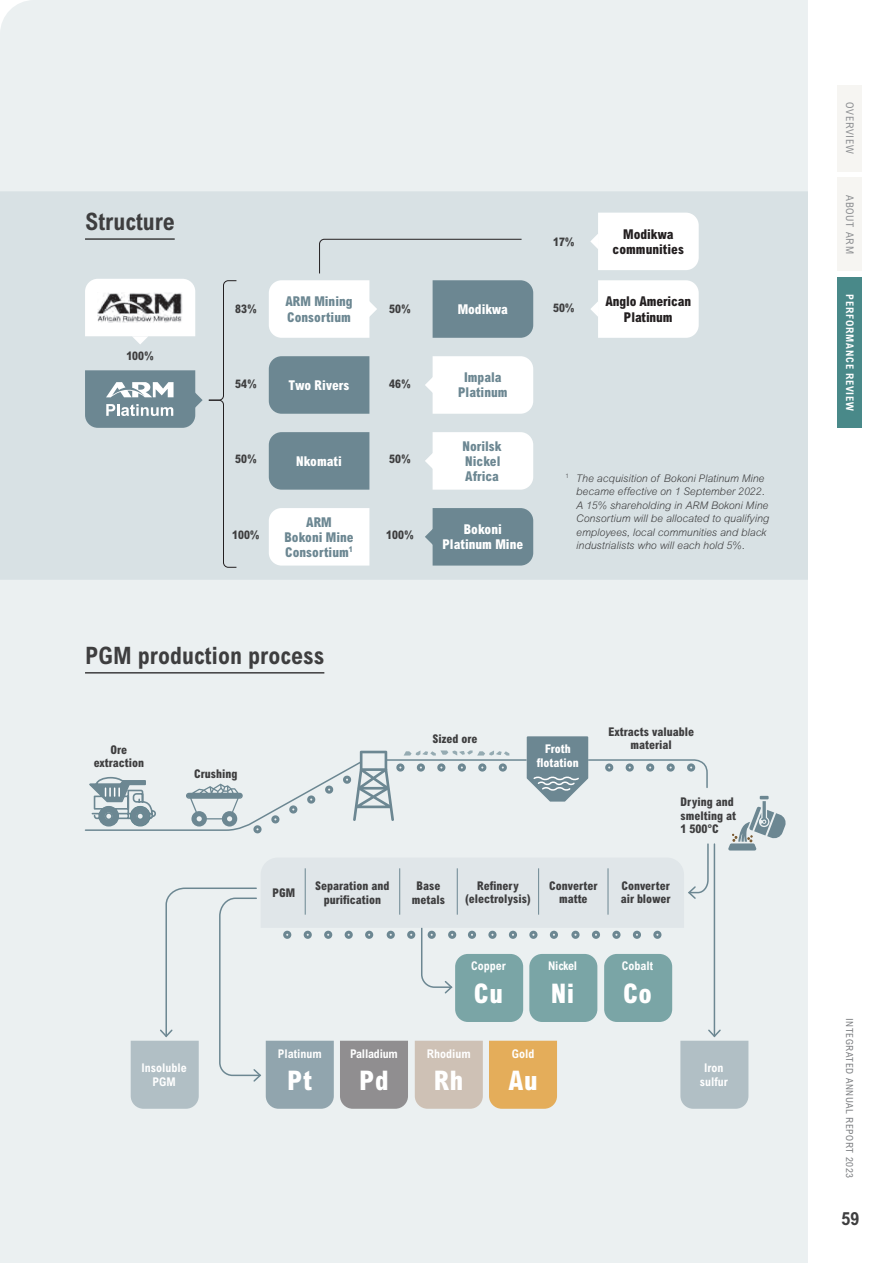
<style>
.page{position:relative;width:893px;height:1263px;background:#fff}
.page>*{position:absolute;margin:0;border:0;box-sizing:border-box;transform-origin:0 0}
.t1{font:800 condensed 27px "Arial MT Std";letter-spacing:.02em;color:#fff}
.Front_Level_0__ARM23{font:700 condensed 24px "Arial MT Std";color:#3e3e3f}
.t2{font:700 condensed 18px "Arial MT Std";color:#3e3e3f}
.t3{font:800 condensed 13.5px/15.1px "Arial MT Std";color:#6c8792;text-align:center}
.t4{font:800 condensed 13.5px/15.1px "Arial MT Std";color:#fff;text-align:center}
.t5{font:800 condensed 13.5px/16.2px "Arial MT Std";letter-spacing:-.01em;color:#231f20;text-align:center}
.t6{font:800 condensed 12px/13.5px "Arial MT Std";color:#3e3e3f;text-align:center}
.t7{font:700 condensed 12px/13.5px "Arial MT Std";color:#fff;text-align:center}
.t8{font:800 condensed 12px/14.4px "Arial MT Std";color:#fff;text-align:center}
.t9{font:700 condensed 12px "Arial MT Std";letter-spacing:-.02em;color:#fff}
.t10{font:800 condensed 11.85px "Arial MT Std";color:#3e3e3f}
.Footnotes__ARM23{font:italic 300 10.5px/13.5px "Arial MT Std";color:#3e3e3f}
.t11{font:700 condensed 10.5px "Arial MT Std";letter-spacing:.07em;color:#fff}
.t12{font:condensed 10.5px "Arial MT Std";letter-spacing:.07em;color:#8b8d90}
.t13{font:condensed 9.75px "Arial MT Std";letter-spacing:.06em;color:#7a7c7f}
</style>
<div class="page">
<div style="left:0;top:0;width:808px;height:1263px;background:#ebf0f1"></div>
<div style="left:0;top:191px;width:808px;height:389px;background:#d8e1e4"></div>
<svg style="left:85px;top:279px;width:152px;height:289px;background:#c9d2d6"></svg>
<div style="left:269px;top:356px;width:100px;height:58px;background:#6c8792"></div>
<svg style="left:425px;top:356px;width:108px;height:58px"></svg>
<div style="left:269px;top:432px;width:100px;height:58px;background:#6c8792"></div>
<svg style="left:425px;top:432px;width:108px;height:58px"></svg>
<svg style="left:269px;top:508px;width:100px;height:58px"></svg>
<svg style="left:425px;top:508px;width:108px;height:58px;background:#748e98"></svg>
<div style="left:319px;top:238px;width:203px;height:36px;background:#d8e1e4"></div>
<svg style="left:269px;top:280px;width:108px;height:58px"></svg>
<div style="left:433px;top:280px;width:100px;height:58px;background:#6c8792"></div>
<svg style="left:590px;top:280px;width:109px;height:58px"></svg>
<svg style="left:590px;top:213px;width:109px;height:57px"></svg>
<svg style="left:88px;top:736px;width:699px;height:373px;background:#d8dfdf"></svg>
<hr style="left:85px;top:672px;width:239px;height:1px;background:#3e3e3f">
<hr style="left:85px;top:238px;width:90px;height:2px;background:#3e3e3f">
<div style="left:838px;top:85px;width:24px;height:86px;background:#f6f5f2"></div>
<div style="left:838px;top:178px;width:24px;height:93px;background:#f6f5f2"></div>
<div style="left:838px;top:277px;width:24px;height:151px;background:#498989"></div>
<p class="Front_Level_0__ARM23" style="left:85px;top:207px;width:91px">Structure</p>
<p class="t10" style="left:126px;top:348px;width:29px">100%</p>
<p class="t10" style="left:553px;top:234px;width:23px">17%</p>
<p class="t5" style="left:613px;top:226px;width:73px;line-height:15.1px">Modikwa communities</p>
<p class="t10" style="left:235px;top:302px;width:23px">83%</p>
<p class="t3" style="left:285px;top:294px;width:69px;text-align:left">ARM Mining<br>Consortium</p>
<p class="t10" style="left:389px;top:302px;width:23px">50%</p>
<p class="t4" style="left:458px;top:301px;width:52px">Modikwa</p>
<p class="t5" style="left:605px;top:293px;width:87px">Anglo American<br>Platinum</p>
<p class="t10" style="left:553px;top:300px;width:23px">50%</p>
<p class="t10" style="left:235px;top:376px;width:23px">54%</p>
<p class="t4" style="left:289px;top:377px;width:62px">Two Rivers</p>
<p class="t3" style="left:458px;top:370px;width:51px">Impala<br>Platinum</p>
<p class="t10" style="left:389px;top:376px;width:23px">46%</p>
<p class="t10" style="left:235px;top:452px;width:23px">50%</p>
<p class="t4" style="left:296px;top:453px;width:47px">Nkomati</p>
<p class="t10" style="left:389px;top:452px;width:23px">50%</p>
<p class="t3" style="left:463px;top:438px;width:41px;text-align:left">Norilsk<br>Nickel</p>
<p class="t3" style="left:465px;top:468px;width:35px">Africa</p>
<p class="t3" style="left:284px;top:514px;width:71px">ARM<br>Bokoni Mine<br>Consortium<sup>1</sup></p>
<p class="t10" style="left:232px;top:528px;width:29px">100%</p>
<p class="t10" style="left:386px;top:528px;width:29px">100%</p>
<p class="t4" style="left:442px;top:521px;width:82px">Bokoni<br>Platinum Mine</p>
<p class="Footnotes__ARM23" style="left:576px;top:471px;width:195px;text-indent:-11px"><sup>1</sup> The acquisition of Bokoni Platinum Mine became effective on 1 September 2022.<br>A 15% shareholding in ARM Bokoni Mine Consortium will be allocated to qualifying employees, local communities and black industrialists who will each hold 5%.</p>
<p class="Front_Level_0__ARM23" style="left:85px;top:641px;width:241px">PGM production process</p>
<p class="t6" style="left:94px;top:742px;width:52px">Ore extraction</p>
<p class="t6" style="left:194px;top:766px;width:45px">Crushing</p>
<p class="t6" style="left:273px;top:886px;width:24px">PGM</p>
<p class="t6" style="left:315px;top:879px;width:76px">Separation and purification</p>
<p class="t6" style="left:432px;top:732px;width:46px">Sized ore</p>
<p class="t8" style="left:537px;top:741px;width:43px">Froth flotation</p>
<p class="t6" style="left:608px;top:725px;width:87px">Extracts valuable material</p>
<p class="t6" style="left:680px;top:795px;width:57px;text-align:left">Drying and smelting at<br>1 500°C</p>
<p class="t6" style="left:412px;top:879px;width:35px">Base metals</p>
<p class="t6" style="left:465px;top:878px;width:66px">Refinery (electrolysis)</p>
<p class="t6" style="left:549px;top:878px;width:50px">Converter matte</p>
<p class="t6" style="left:621px;top:878px;width:51px;text-align:left">Converter air blower</p>
<p class="t7" style="left:471px;top:959px;width:36px">Copper</p>
<p class="t1" style="left:474px;top:977px;width:31px">Cu</p>
<p class="t7" style="left:548px;top:959px;width:31px">Nickel</p>
<p class="t1" style="left:551px;top:977px;width:25px">Ni</p>
<p class="t7" style="left:622px;top:959px;width:33px">Cobalt</p>
<p class="t1" style="left:623px;top:977px;width:31px">Co</p>
<p class="t7" style="left:512px;top:1047px;width:24px">Gold</p>
<p class="t1" style="left:508px;top:1064px;width:31px">Au</p>
<p class="t7" style="left:278px;top:1047px;width:46px">Platinum</p>
<p class="t1" style="left:287px;top:1064px;width:26px">Pt</p>
<p class="t9" style="left:350px;top:1047px;width:49px">Palladium</p>
<p class="t1" style="left:359px;top:1064px;width:31px">Pd</p>
<p class="t7" style="left:427px;top:1047px;width:46px">Rhodium</p>
<p class="t1" style="left:434px;top:1064px;width:31px">Rh</p>
<p class="t7" style="left:141px;top:1061px;width:47px">Insoluble<br>PGM</p>
<p class="t7" style="left:704px;top:1061px;width:21px">Iron</p>
<p class="t7" style="left:700px;top:1075px;width:29px">sulfur</p>
<p class="t12" style="left:856px;top:102px;width:53px;rotate:90deg">OVERVIEW</p>
<p class="t12" style="left:856px;top:195px;width:60px;rotate:90deg">ABOUT ARM</p>
<p class="t11" style="left:856px;top:294px;width:118px;rotate:90deg">PERFORMANCE REVIEW</p>
<p class="t13" style="left:856px;top:1018px;width:161px;rotate:90deg">INTEGRATED ANNUAL REPORT 2023</p>
<h3 class="t2" style="left:841px;top:1208px;width:19px">59</h3>
</div>
